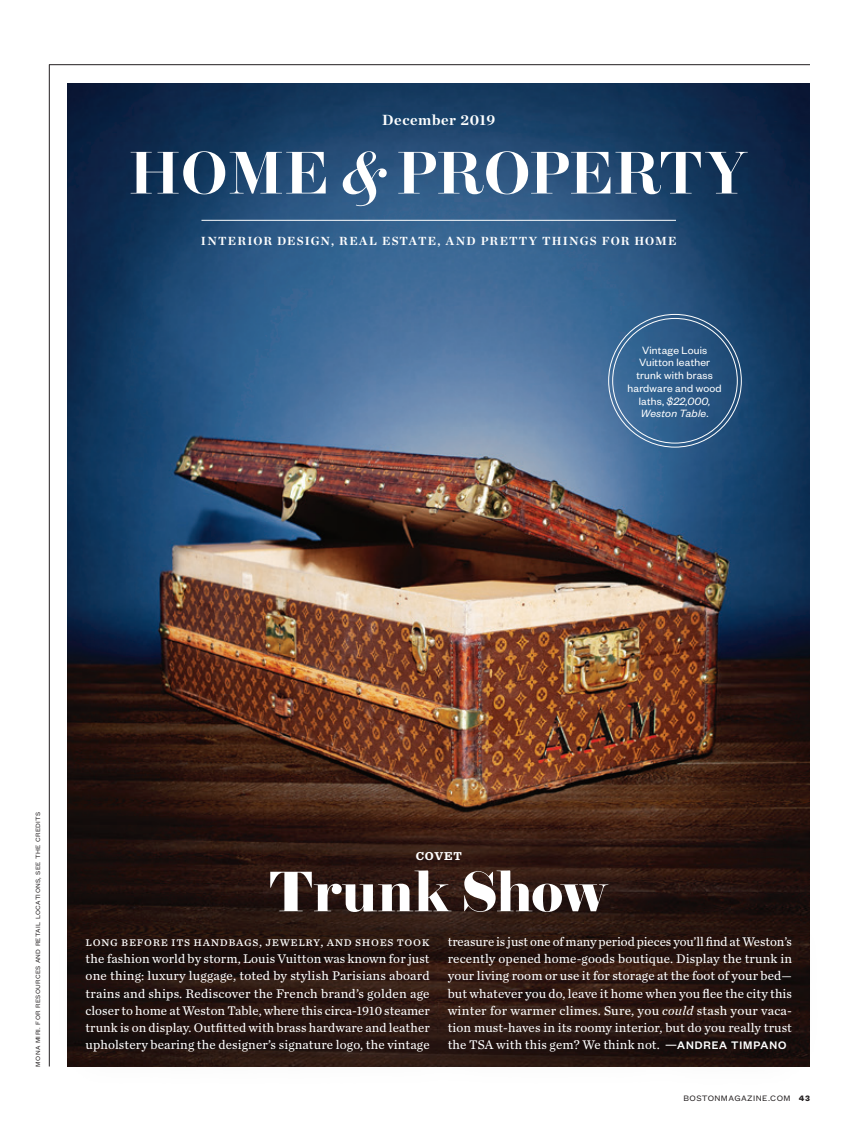
<style>
.page{position:relative;width:864px;height:1134px;background:#fff}
.page>*{position:absolute;margin:0;border:0;box-sizing:border-box;transform-origin:0 0}
.t1{font:500 60px "Brunel Poster";letter-spacing:.03em;color:#fff}
.section_head1{font:700 57px "Brunel Poster";letter-spacing:.005em;color:#fff}
.t2{font:700 15px "Chronicle Deck";letter-spacing:.04em;color:#fff}
.justified_lead{font:13.2px/17.2px "Chronicle Text G2";letter-spacing:.01em;color:#fff;text-align:justify}
.t3{font:700 12px "Chronicle Deck";letter-spacing:.1em;color:#fff}
.slug_large{font:700 12px "Sentinel";letter-spacing:.07em;color:#fff}
.t4{font:11.7px/12.8px "Founders Grotesk";letter-spacing:.02em;color:#fff;text-align:center}
.t5{font:8.7px "Founders Grotesk Text";letter-spacing:.05em;color:#231f20}
.credit_gutter{font:6.75px "Founders Grotesk Text";letter-spacing:.05em;color:#231f20}
.s1{font-style:italic}
.s2{font-family:"Founders Grotesk";font-weight:500;font-size:12px}
.s3{font-weight:700}
</style>
<div class="page">
<hr style="left:49px;top:64px;width:1px;height:1002px;background:#231f20">
<hr style="left:49px;top:64px;width:761px;height:1px;background:#231f20">
<img style="left:68px;top:83px;width:742px;height:818px">
<hr style="left:201px;top:220px;width:475px;height:1px;background:#fff">
<div style="left:49px;top:901px;width:778px;height:189px;background:#231f20;opacity:.5"></div>
<p class="t2" style="left:382px;top:107px;width:114px">December 2019</p>
<p class="t1" style="left:130px;top:132px;width:620px">HOME <span class="s1">&amp;</span> PROPERTY</p>
<p class="t3" style="left:201px;top:232px;width:477px">INTERIOR DESIGN, REAL ESTATE, AND PRETTY THINGS FOR HOME</p>
<p class="t4" style="left:628px;top:343px;width:96px">Vintage Louis<br>Vuitton leather trunk with brass hardware and wood laths, <span class="s1">$22,000,<br>Weston Table</span>.</p>
<p class="credit_gutter" style="left:34px;top:1066px;width:256px;rotate:-90deg">MONA MIRI. FOR RESOURCES AND RETAIL LOCATIONS, SEE THE CREDITS</p>
<p class="slug_large" style="left:416px;top:846px;width:48px">COVET</p>
<p class="section_head1" style="left:269px;top:853px;width:341px">Trunk Show</p>
<p class="justified_lead" style="left:86px;top:932px;width:346px">long before its handbags, jewelry, and shoes took the fashion world by storm, Louis Vuitton was known for just one thing: luxury luggage, toted by stylish Parisians aboard trains and ships. Rediscover the French brand’s golden age closer to home at Weston Table, where this circa-1910 steamer trunk is on display. Outfitted with brass hardware and leather upholstery bearing the designer’s signature logo, the vintage</p>
<p class="justified_lead" style="left:448px;top:932px;width:346px">treasure is just one of many period pieces you’ll find at Weston’s recently opened home-goods boutique. Display the trunk in your living room or use it for storage at the foot of your bed— but whatever you do, leave it home when you flee the city this winter for warmer climes. Sure, you <span class="s1">could</span> stash your vaca&shy;tion must-haves in its roomy interior, but do you really trust the TSA with this gem? We think not. <span class="s2">—ANDREA TIMPANO</span></p>
<p class="t5" style="left:683px;top:1092px;width:128px">BOSTONMAGAZINE.COM <span class="s3">43</span></p>
</div>
